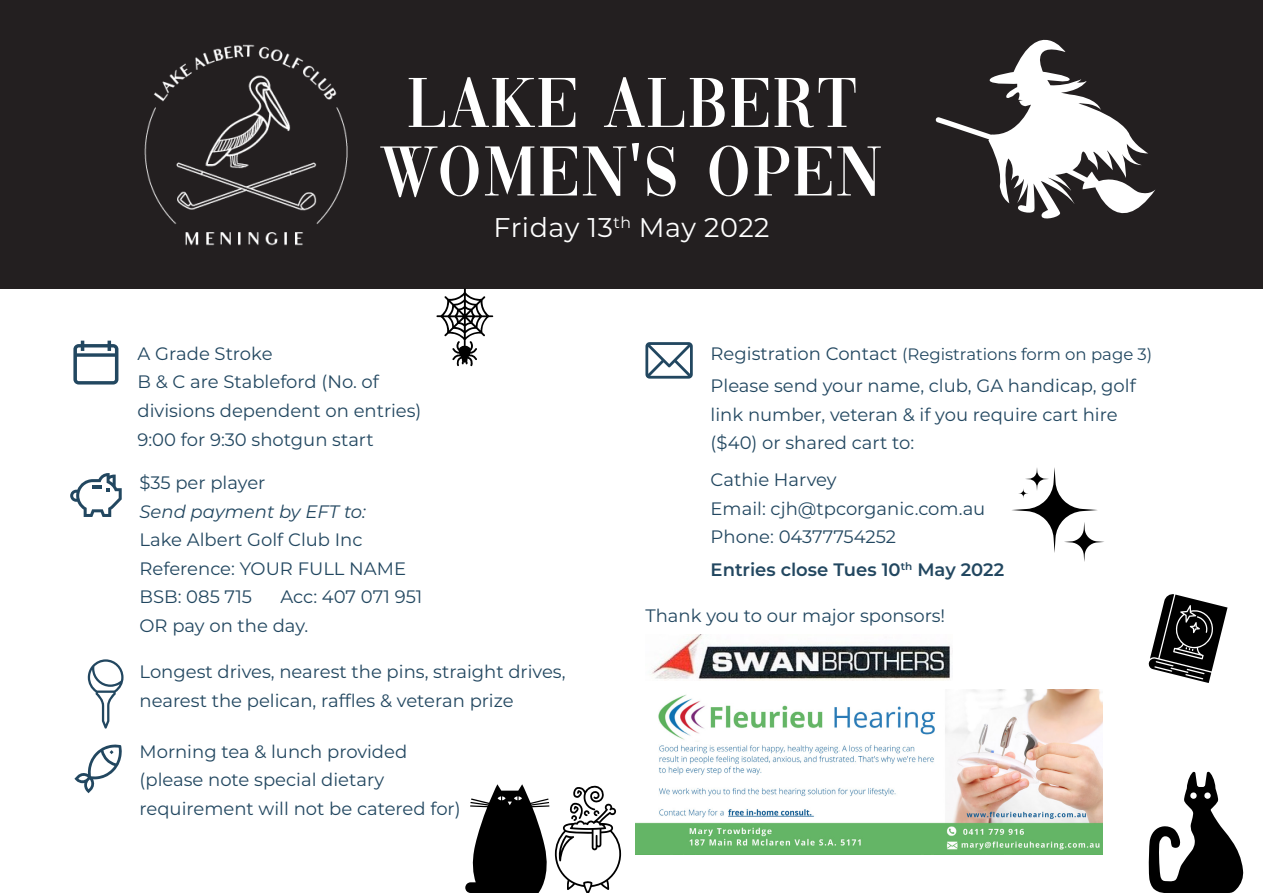
<style>
.page{position:relative;width:1263px;height:893px;background:#fff}
.page>*{position:absolute;margin:0;border:0;box-sizing:border-box;transform-origin:0 0}
.t1{font:73.5px "Vogue";letter-spacing:.03em;color:#fff}
.t2{font:27px "Montserrat";letter-spacing:.02em;color:#fff}
.t3{font:18px/28.5px "Montserrat";color:#224760}
.t4{font:600 18px "Montserrat";color:#224760}
.t5{font:16.5px "Montserrat";color:#224760}
.s1{font-family:"Minion Variable Concept"}
.s2{font-style:italic}
.s3{font-size:18px}
</style>
<div class="page">
<div style="left:0;top:0;width:1263px;height:288px;background:#231f20"></div>
<img style="left:144px;top:44px;width:204px;height:202px">
<svg style="left:73px;top:341px;width:45px;height:44px"></svg>
<svg style="left:70px;top:473px;width:52px;height:44px"></svg>
<svg style="left:74px;top:744px;width:48px;height:49px"></svg>
<svg style="left:88px;top:659px;width:36px;height:70px"></svg>
<svg style="left:645px;top:342px;width:48px;height:37px"></svg>
<img style="left:635px;top:689px;width:467px;height:165px">
<svg style="left:935px;top:39px;width:220px;height:180px"></svg>
<svg style="left:1148px;top:771px;width:96px;height:122px"></svg>
<svg style="left:1012px;top:467px;width:92px;height:95px"></svg>
<svg style="left:436px;top:288px;width:57px;height:78px"></svg>
<svg style="left:465px;top:784px;width:156px;height:109px"></svg>
<svg style="left:1148px;top:594px;width:79px;height:89px"></svg>
<img style="left:651px;top:635px;width:299px;height:45px">
<p class="t1" style="left:407px;top:77px;width:451px">LAKE ALBERT</p>
<p class="t1" style="left:381px;top:145px;width:502px">WOMEN<span class="s1">'</span>S OPEN</p>
<p class="t2" style="left:493px;top:209px;width:278px">Friday 13<sup>th</sup> May 2022</p>
<p class="t3" style="left:138px;top:338px;width:136px">A Grade Stroke</p>
<p class="t3" style="left:138px;top:367px;width:286px">B &amp; C are Stableford (No. of divisions dependent on entries)</p>
<p class="t3" style="left:138px;top:424px;width:238px">9:00 for 9:30 shotgun start</p>
<p class="t3" style="left:140px;top:468px;width:268px">$35 per player<br><span class="s2">Send payment by EFT to:<br></span>Lake Albert Golf Club Inc<br>Reference: YOUR FULL NAME<br>BSB: 085 715</p>
<p class="t3" style="left:280px;top:582px;width:143px">Acc: 407 071 951</p>
<p class="t3" style="left:140px;top:610px;width:170px">OR pay on the day.</p>
<p class="t3" style="left:140px;top:657px;width:427px">Longest drives, nearest the pins, straight drives,</p>
<p class="t3" style="left:140px;top:686px;width:376px">nearest the pelican, raffles &amp; veteran prize</p>
<p class="t3" style="left:140px;top:736px;width:269px">Morning tea &amp; lunch provided</p>
<p class="t3" style="left:140px;top:765px;width:323px">(please note special dietary requirement will not be catered for)</p>
<p class="t5" style="left:711px;top:342px;width:443px"><span class="s3">Registration Contact</span> (Registrations form on page 3)</p>
<p class="t3" style="left:711px;top:371px;width:427px">Please send your name, club, GA handicap, golf link number, veteran &amp; if you require cart hire ($40) or shared cart to:</p>
<p class="t3" style="left:711px;top:465px;width:128px">Cathie Harvey</p>
<p class="t3" style="left:711px;top:494px;width:276px">Email: cjh@tpcorganic.com.au</p>
<p class="t3" style="left:711px;top:522px;width:187px">Phone: 04377754252</p>
<p class="t4" style="left:711px;top:557px;width:295px">Entries close Tues 10<sup>th</sup> May 2022</p>
<p class="t3" style="left:645px;top:600px;width:301px">Thank you to our major sponsors!</p>
</div>
